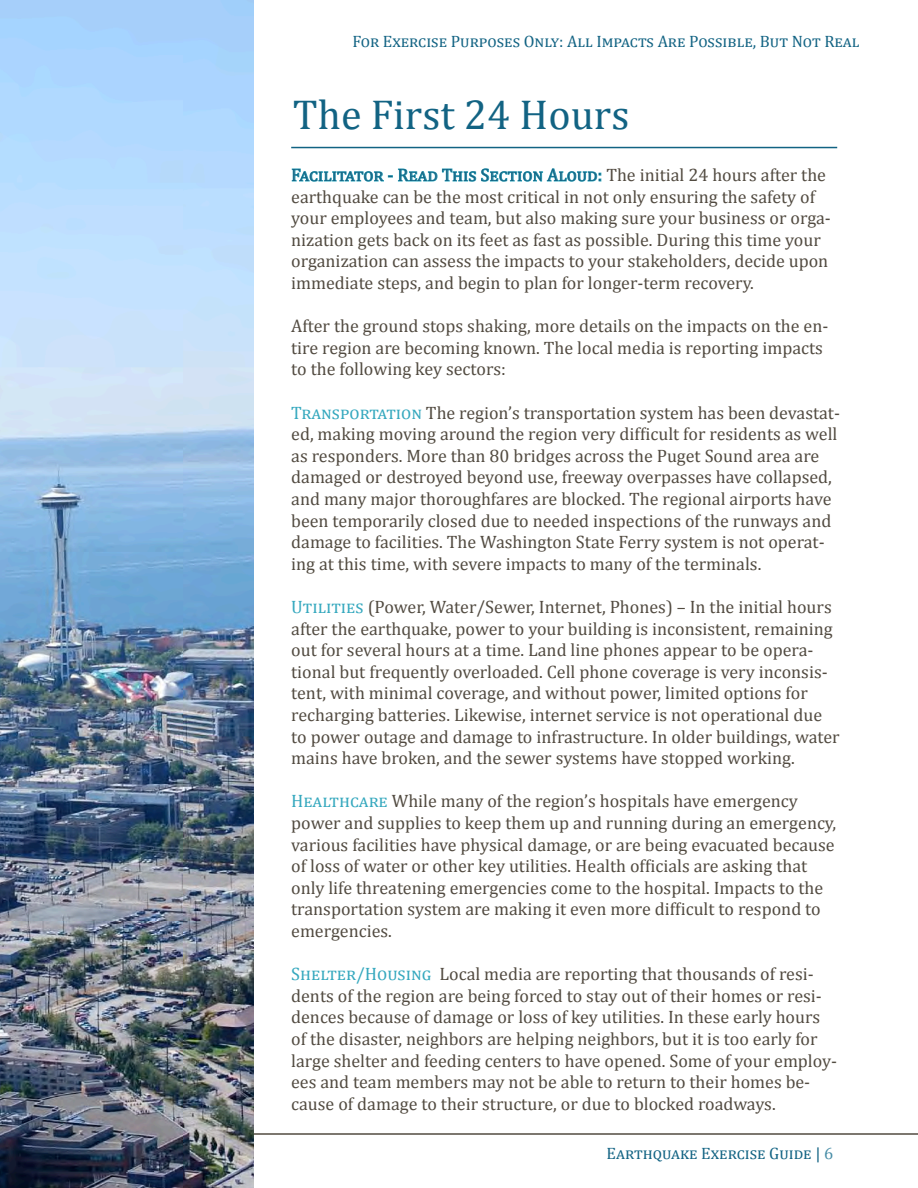
<style>
.page{position:relative;width:918px;height:1188px;background:#fff}
.page>*{position:absolute;margin:0;border:0;box-sizing:border-box;transform-origin:0 0}
.t1{font:42px "Cambria";color:#126383}
.t2{font:18px/21.6px "Cambria";color:#524b41}
.t3{font:16.5px "Cambria";color:#126383}
.t4{font:16.5px "Cambria";letter-spacing:.035em;color:#126383}
.s1{color:#126383}
.s2{color:#35a8be}
.s3{color:#468ca6}
</style>
<div class="page">
<hr style="left:0;top:1134px;width:918px;height:1px;background:#524b41">
<img style="left:0;top:0;width:254px;height:1188px">
<svg style="left:292px;top:168px;width:100px;height:14px"></svg>
<svg style="left:398px;top:168px;width:203px;height:14px"></svg>
<hr style="left:291px;top:147px;width:546px;height:1px;background:#126383">
<p class="t3" style="left:353px;top:32px;width:509px">For Exercise Purposes Only: All Impacts Are Possible, But Not Real</p>
<p class="t1" style="left:293px;top:90px;width:338px">The First 24 Hours</p>
<p class="t2" style="left:291px;top:164px;width:541px"><span class="s1">Facilitator - Read This Section Aloud:</span> The initial 24 hours after the earthquake can be the most critical in not only ensuring the safety of your employees and team, but also making sure your business or orga&shy;nization gets back on its feet as fast as possible. During this time your organization can assess the impacts to your stakeholders, decide upon immediate steps, and begin to plan for longer-term recovery.</p>
<p class="t2" style="left:291px;top:315px;width:539px">After the ground stops shaking, more details on the impacts on the en&shy;tire region are becoming known. The local media is reporting impacts to the following key sectors:</p>
<p class="t2" style="left:291px;top:402px;width:550px"><span class="s2">Transportation</span> The region’s transportation system has been devastat&shy;ed, making moving around the region very difficult for residents as well as responders. More than 80 bridges across the Puget Sound area are damaged or destroyed beyond use, freeway overpasses have collapsed, and many major thoroughfares are blocked. The regional airports have been temporarily closed due to needed inspections of the runways and damage to facilities. The Washington State Ferry system is not operat&shy;ing at this time, with severe impacts to many of the terminals.</p>
<p class="t2" style="left:291px;top:596px;width:550px"><span class="s2">Utilities</span> (Power, Water/Sewer, Internet, Phones) – In the initial hours after the earthquake, power to your building is inconsistent, remaining out for several hours at a time. Land line phones appear to be opera&shy;tional but frequently overloaded. Cell phone coverage is very inconsis&shy;tent, with minimal coverage, and without power, limited options for recharging batteries. Likewise, internet service is not operational due to power outage and damage to infrastructure. In older buildings, water mains have broken, and the sewer systems have stopped working.</p>
<p class="t2" style="left:291px;top:790px;width:547px"><span class="s2">Healthcare</span> While many of the region’s hospitals have emergency power and supplies to keep them up and running during an emergency, various facilities have physical damage, or are being evacuated because of loss of water or other key utilities. Health officials are asking that only life threatening emergencies come to the hospital. Impacts to the transportation system are making it even more difficult to respond to emergencies.</p>
<p class="t2" style="left:291px;top:963px;width:547px"><span class="s2">Shelter/Housing</span> Local media are reporting that thousands of resi&shy;dents of the region are being forced to stay out of their homes or resi&shy;dences because of damage or loss of key utilities. In these early hours of the disaster, neighbors are helping neighbors, but it is too early for large shelter and feeding centers to have opened. Some of your employ&shy;ees and team members may not be able to return to their homes be&shy;cause of damage to their structure, or due to blocked roadways.</p>
<p class="t4" style="left:607px;top:1143px;width:228px">Earthquake Exercise Guide | <span class="s3">6</span></p>
</div>
